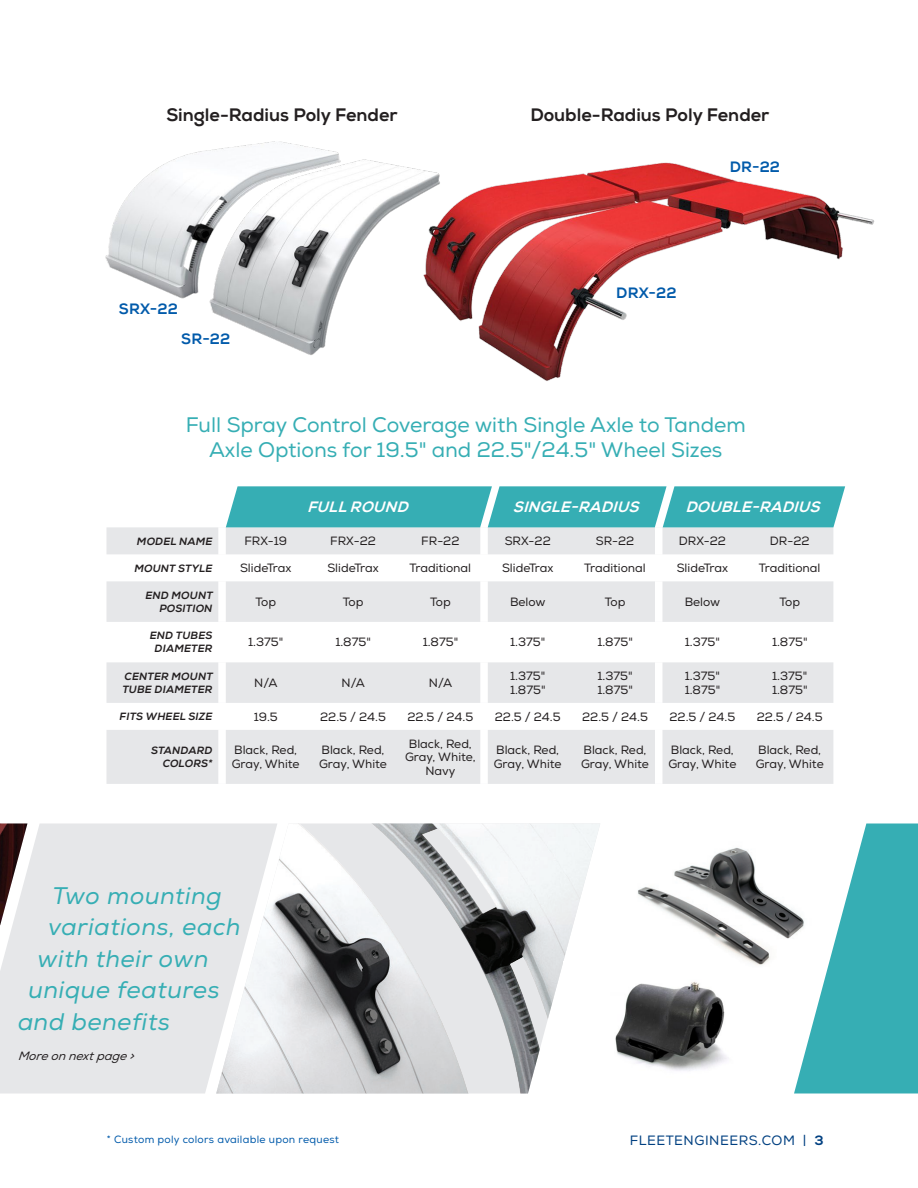
<style>
.page{position:relative;width:918px;height:1188px;background:#fff}
.page>*{position:absolute;margin:0;border:0;box-sizing:border-box;transform-origin:0 0}
.t1{font:italic 24px "Nexa";letter-spacing:.025em;color:#36aeb4}
.t2{font:21px/25.2px "Nexa";color:#36aeb4;text-align:center}
.t3{font:800 18px "Nexa";color:#231f20}
.t4{font:italic 800 15px "Nexa";color:#fff}
.t5{font:800 15px "Nexa";letter-spacing:.015em;color:#015aaa}
.t6{font:13.5px "Nexa";letter-spacing:.04em;color:#014081}
.t7{font:12px/13.5px "Nexa";color:#231f20}
.t8{font:italic 12px "Nexa";color:#231f20}
.t9{font:italic 800 10.5px/12.9px "Nexa";letter-spacing:.015em;color:#231f20;text-align:right}
.t10{font:10.5px "Nexa";letter-spacing:.025em;color:#015aaa}
.s1{font-weight:800}
</style>
<div class="page">
<svg style="left:794px;top:824px;width:124px;height:270px"></svg>
<div style="left:0;top:824px;width:216px;height:270px;background:#e6e7e9"></div>
<img style="left:216px;top:824px;width:384px;height:270px">
<img style="left:564px;top:962px;width:163px;height:132px">
<img style="left:633px;top:837px;width:189px;height:135px">
<svg style="left:106px;top:527px;width:727px;height:257px;fill:#e6e7e9"></svg>
<div style="left:655px;top:527px;width:7px;height:27px;background:#fff"></div>
<div style="left:655px;top:554px;width:7px;height:27px;background:#fff"></div>
<div style="left:655px;top:581px;width:7px;height:41px;background:#fff"></div>
<div style="left:655px;top:622px;width:7px;height:40px;background:#fff"></div>
<div style="left:655px;top:662px;width:7px;height:41px;background:#fff"></div>
<div style="left:655px;top:703px;width:7px;height:27px;background:#fff"></div>
<div style="left:655px;top:730px;width:7px;height:54px;background:#fff"></div>
<div style="left:480px;top:527px;width:8px;height:27px;background:#fff"></div>
<div style="left:480px;top:554px;width:8px;height:27px;background:#fff"></div>
<div style="left:480px;top:581px;width:8px;height:41px;background:#fff"></div>
<div style="left:480px;top:622px;width:8px;height:40px;background:#fff"></div>
<div style="left:480px;top:662px;width:8px;height:41px;background:#fff"></div>
<div style="left:480px;top:703px;width:8px;height:27px;background:#fff"></div>
<div style="left:480px;top:730px;width:8px;height:54px;background:#fff"></div>
<div style="left:218px;top:527px;width:8px;height:27px;background:#fff"></div>
<div style="left:218px;top:554px;width:8px;height:27px;background:#fff"></div>
<div style="left:218px;top:581px;width:8px;height:41px;background:#fff"></div>
<div style="left:218px;top:622px;width:8px;height:40px;background:#fff"></div>
<div style="left:218px;top:662px;width:8px;height:41px;background:#fff"></div>
<div style="left:218px;top:703px;width:8px;height:27px;background:#fff"></div>
<div style="left:218px;top:730px;width:8px;height:54px;background:#fff"></div>
<svg style="left:226px;top:486px;width:619px;height:41px;background:#40b2b7"></svg>
<img style="left:105px;top:141px;width:770px;height:240px">
<p class="t3" style="left:166px;top:103px;width:233px">Single-Radius Poly Fender</p>
<p class="t3" style="left:530px;top:103px;width:241px">Double-Radius Poly Fender</p>
<p class="t5" style="left:119px;top:300px;width:60px">SRX-22</p>
<p class="t5" style="left:181px;top:330px;width:51px">SR-22</p>
<p class="t5" style="left:616px;top:284px;width:62px">DRX-22</p>
<p class="t5" style="left:730px;top:158px;width:52px">DR-22</p>
<p class="t2" style="left:186px;top:413px;width:561px">Full Spray Control Coverage with Single Axle to Tandem<br>Axle Options for 19.5" and 22.5"/24.5" Wheel Sizes</p>
<p class="t4" style="left:307px;top:498px;width:108px">FULLROUND</p>
<p class="t4" style="left:513px;top:498px;width:133px">SINGLE-RADIUS</p>
<p class="t4" style="left:685px;top:498px;width:141px">DOUBLE-RADIUS</p>
<p class="t9" style="left:137px;top:535px;width:77px">MODEL NAME</p>
<p class="t7" style="left:244px;top:534px;width:44px">FRX-19</p>
<p class="t7" style="left:330px;top:534px;width:47px">FRX-22</p>
<p class="t7" style="left:421px;top:534px;width:40px">FR-22</p>
<p class="t7" style="left:505px;top:534px;width:48px">SRX-22</p>
<p class="t7" style="left:596px;top:534px;width:40px">SR-22</p>
<p class="t7" style="left:679px;top:534px;width:49px">DRX-22</p>
<p class="t7" style="left:770px;top:534px;width:41px">DR-22</p>
<p class="t9" style="left:134px;top:562px;width:80px">MOUNT STYLE</p>
<p class="t7" style="left:240px;top:561px;width:53px">SlideTrax</p>
<p class="t7" style="left:327px;top:561px;width:53px">SlideTrax</p>
<p class="t7" style="left:410px;top:561px;width:63px">Traditional</p>
<p class="t7" style="left:502px;top:561px;width:53px">SlideTrax</p>
<p class="t7" style="left:584px;top:561px;width:63px">Traditional</p>
<p class="t7" style="left:677px;top:561px;width:53px">SlideTrax</p>
<p class="t7" style="left:759px;top:561px;width:63px">Traditional</p>
<p class="t9" style="left:145px;top:589px;width:69px">END MOUNT<br>POSITION</p>
<p class="t7" style="left:255px;top:595px;width:22px">Top</p>
<p class="t7" style="left:343px;top:595px;width:22px">Top</p>
<p class="t7" style="left:430px;top:595px;width:22px">Top</p>
<p class="t7" style="left:510px;top:595px;width:37px">Below</p>
<p class="t7" style="left:605px;top:595px;width:22px">Top</p>
<p class="t7" style="left:685px;top:595px;width:37px">Below</p>
<p class="t7" style="left:779px;top:595px;width:22px">Top</p>
<p class="t9" style="left:150px;top:629px;width:64px;text-align:center">END TUBES<br>DIAMETER</p>
<p class="t7" style="left:248px;top:636px;width:37px">1.375"</p>
<p class="t7" style="left:335px;top:636px;width:37px">1.875"</p>
<p class="t7" style="left:423px;top:636px;width:37px">1.875"</p>
<p class="t7" style="left:510px;top:636px;width:37px">1.375"</p>
<p class="t7" style="left:597px;top:636px;width:37px">1.875"</p>
<p class="t7" style="left:685px;top:636px;width:37px">1.375"</p>
<p class="t7" style="left:772px;top:636px;width:37px">1.875"</p>
<p class="t9" style="left:122px;top:670px;width:92px;text-align:left">CENTER MOUNT<br>TUBE DIAMETER</p>
<p class="t7" style="left:254px;top:676px;width:25px">N/A</p>
<p class="t7" style="left:342px;top:676px;width:25px">N/A</p>
<p class="t7" style="left:429px;top:676px;width:25px">N/A</p>
<p class="t7" style="left:510px;top:669px;width:37px">1.375"</p>
<p class="t7" style="left:510px;top:683px;width:37px">1.875"</p>
<p class="t7" style="left:598px;top:669px;width:37px">1.375"</p>
<p class="t7" style="left:597px;top:683px;width:37px">1.875"</p>
<p class="t7" style="left:685px;top:669px;width:37px">1.375"</p>
<p class="t7" style="left:685px;top:683px;width:37px">1.875"</p>
<p class="t7" style="left:772px;top:669px;width:37px">1.375"</p>
<p class="t7" style="left:772px;top:683px;width:37px">1.875"</p>
<p class="t9" style="left:120px;top:710px;width:94px">FITS WHEEL SIZE</p>
<p class="t7" style="left:254px;top:710px;width:26px">19.5</p>
<p class="t7" style="left:320px;top:710px;width:67px">22.5 / 24.5</p>
<p class="t7" style="left:408px;top:710px;width:67px">22.5 / 24.5</p>
<p class="t7" style="left:495px;top:710px;width:67px">22.5 / 24.5</p>
<p class="t7" style="left:582px;top:710px;width:67px">22.5 / 24.5</p>
<p class="t7" style="left:670px;top:710px;width:67px">22.5 / 24.5</p>
<p class="t7" style="left:757px;top:710px;width:67px">22.5 / 24.5</p>
<p class="t9" style="left:151px;top:744px;width:63px">STANDARD<br>COLORS*</p>
<p class="t7" style="left:232px;top:744px;width:69px">Black, Red,<br>Gray, White</p>
<p class="t7" style="left:319px;top:744px;width:69px">Black, Red,<br>Gray, White</p>
<p class="t7" style="left:405px;top:737px;width:72px;text-align:center">Black, Red,<br>Gray, White,<br>Navy</p>
<p class="t7" style="left:494px;top:744px;width:69px">Black, Red,<br>Gray, White</p>
<p class="t7" style="left:581px;top:744px;width:69px">Black, Red,<br>Gray, White</p>
<p class="t7" style="left:668px;top:744px;width:69px">Black, Red,<br>Gray, White</p>
<p class="t7" style="left:756px;top:744px;width:69px">Black, Red,<br>Gray, White</p>
<h1 class="t1" style="left:53px;top:881px;width:171px">Two mounting</h1>
<h1 class="t1" style="left:48px;top:912px;width:194px">variations, each</h1>
<h1 class="t1" style="left:38px;top:944px;width:173px">with their own</h1>
<h1 class="t1" style="left:29px;top:975px;width:193px">unique features</h1>
<h1 class="t1" style="left:18px;top:1007px;width:154px">and benefits</h1>
<p class="t8" style="left:18px;top:1049px;width:120px">More on next page &gt;</p>
<p class="t10" style="left:107px;top:1133px;width:234px">* Custom poly colors available upon request</p>
<p class="t6" style="left:630px;top:1133px;width:195px">FLEETENGINEERS.COM | <span class="s1">3</span></p>
</div>
